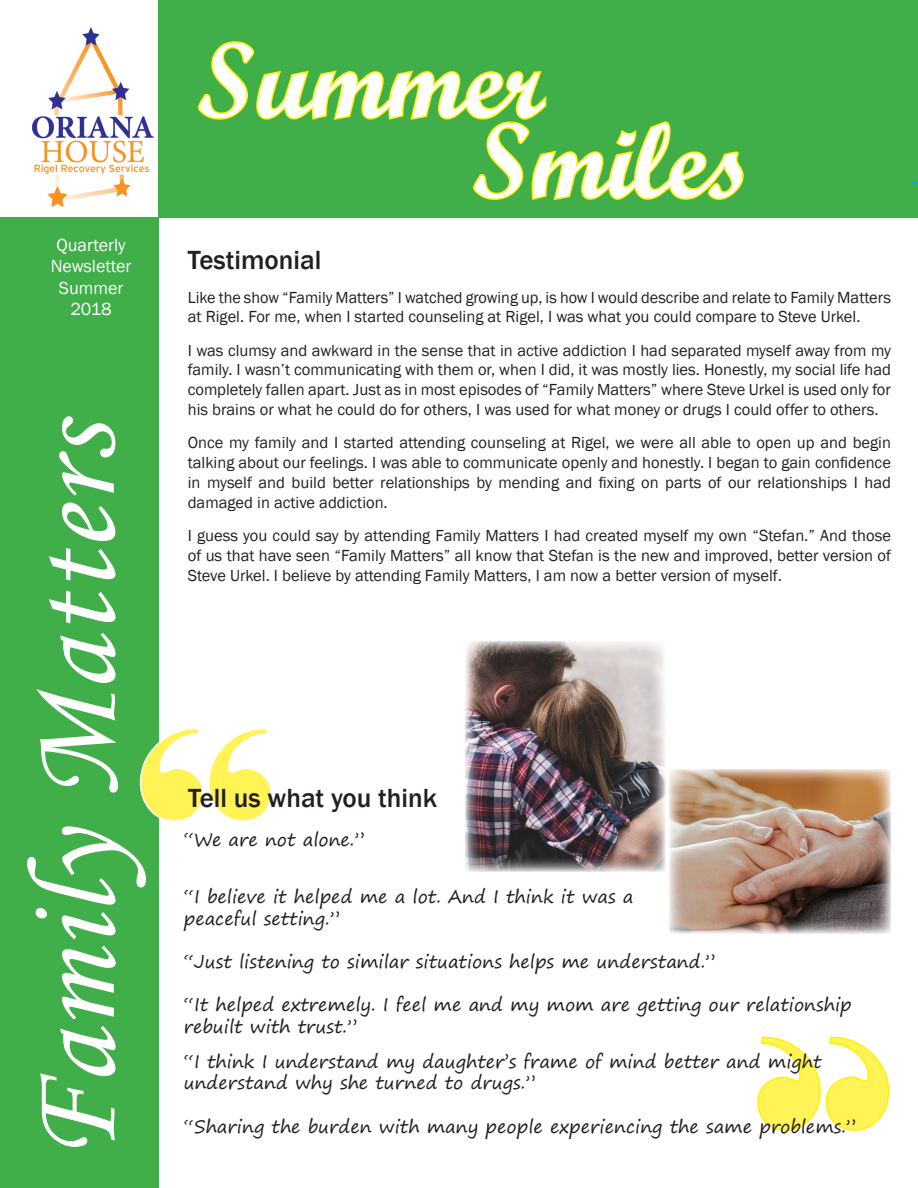
<style>
.page{position:relative;width:918px;height:1188px;background:#fff}
.page>*{position:absolute;margin:0;border:0;box-sizing:border-box;transform-origin:0 0}
.t1{font:300px "Elephant";color:#fff356}
.t2{font:126px "Monotype Corsiva";color:#fff}
.t3{font:106.5px "Script MT Bold";color:#fff}
.Headline{font:500 27px "Franklin Gothic";color:#231f20}
.tell_us_what_you_thi{font:18px/21.6px "Segoe Print";color:#231f20}
.t4{font:18px/21.6px "Franklin Gothic";color:#fff;text-align:center}
.t5{font:16.5px/19.8px "Franklin Gothic";color:#231f20;text-align:justify}
</style>
<div class="page">
<div style="left:0;top:218px;width:159px;height:970px;background:#40ae49"></div>
<img style="left:32px;top:27px;width:122px;height:179px">
<div style="left:159px;top:0;width:759px;height:218px;background:#40ae49"></div>
<svg style="left:911px;top:182px;width:7px;height:2px"></svg>
<svg style="left:139px;top:742px;width:20px;height:76px"></svg>
<img style="left:669px;top:769px;width:222px;height:165px">
<svg style="left:197px;top:41px;width:547px;height:159px"></svg>
<img style="left:465px;top:641px;width:200px;height:230px">
<svg style="left:757px;top:1036px;width:133px;height:95px"></svg>
<p class="t3" style="left:197px;top:15px;width:348px">Summer</p>
<p class="t3" style="left:472px;top:96px;width:280px">Smiles</p>
<p class="t4" style="left:51px;top:234px;width:82px">Quarterly<br>Newsletter<br>Summer<br>2018</p>
<p class="Headline" style="left:188px;top:244px;width:135px">Testimonial</p>
<p class="t5" style="left:188px;top:288px;width:705px">Like the show “Family Matters” I watched growing up, is how I would describe and relate to Family Matters at Rigel. For me, when I started counseling at Rigel, I was what you could compare to Steve Urkel.</p>
<p class="t5" style="left:188px;top:341px;width:705px">I was clumsy and awkward in the sense that in active addiction I had separated myself away from my family. I wasn’t communicating with them or, when I did, it was mostly lies. Honestly, my social life had completely fallen apart. Just as in most episodes of “Family Matters” where Steve Urkel is used only for his brains or what he could do for others, I was used for what money or drugs I could offer to others.</p>
<p class="t5" style="left:188px;top:433px;width:705px">Once my family and I started attending counseling at Rigel, we were all able to open up and begin talking about our feelings. I was able to communicate openly and honestly. I began to gain confidence in myself and build better relationships by mending and fixing on parts of our relationships I had damaged in active addiction.</p>
<p class="t5" style="left:188px;top:526px;width:705px">I guess you could say by attending Family Matters I had created myself my own “Stefan.” And those of us that have seen “Family Matters” all know that Stefan is the new and improved, better version of Steve Urkel. I believe by attending Family Matters, I am now a better version of myself.</p>
<p class="t2" style="left:-1px;top:1161px;width:746px;rotate:-90deg">Family Matters</p>
<p class="t1" style="left:138px;top:653px;width:139px">“</p>
<p class="tell_us_what_you_thi" style="left:184px;top:829px;width:183px">“We are not alone.”</p>
<p class="Headline" style="left:188px;top:781px;width:250px">Tell us what you think</p>
<p class="tell_us_what_you_thi" style="left:184px;top:885px;width:451px">“I believe it helped me a lot. And I think it was a peaceful setting.”</p>
<p class="tell_us_what_you_thi" style="left:184px;top:950px;width:533px">“Just listening to similar situations helps me understand.”</p>
<p class="tell_us_what_you_thi" style="left:184px;top:993px;width:670px">“It helped extremely. I feel me and my mom are getting our relationship rebuilt with trust.”</p>
<p class="tell_us_what_you_thi" style="left:184px;top:1050px;width:639px">“I think I understand my daughter’s frame of mind better and might understand why she turned to drugs.”</p>
<p class="tell_us_what_you_thi" style="left:184px;top:1115px;width:674px">“Sharing the burden with many people experiencing the same problems.”</p>
</div>
